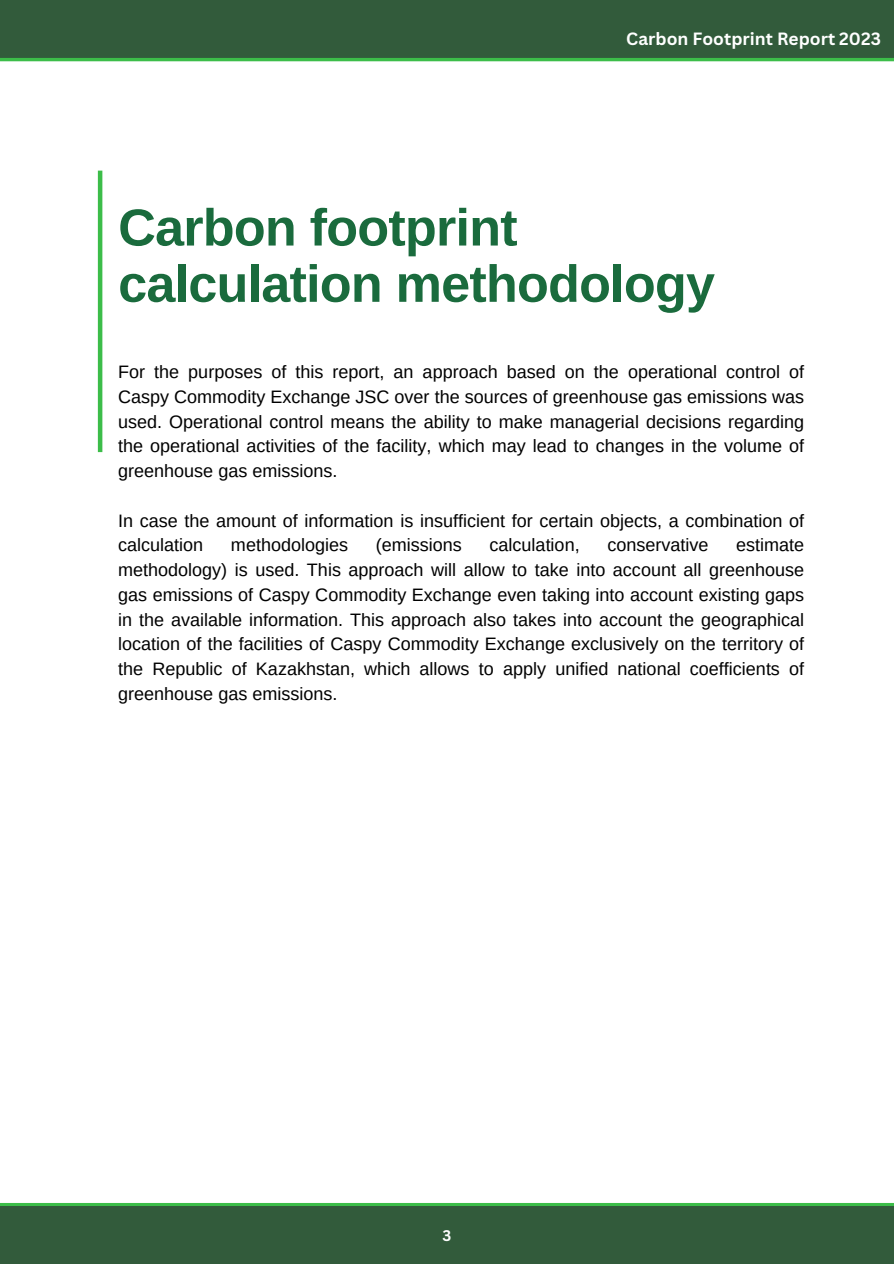
<style>
.page{position:relative;width:894px;height:1264px;background:#fff}
.page>*{position:absolute;margin:0;border:0;box-sizing:border-box;transform-origin:0 0}
.t1{font:700 52.05px/56.2px "Arimo";letter-spacing:-.015em;color:#1a6b3d}
.t2{font:18px/24.8px "Arimo";color:#000;text-align:justify}
.t3{font:700 17.25px "Canva Sans";color:#fff}
.t4{font:700 15px "Canva Sans";color:#fff}
</style>
<div class="page">
<div style="left:0;top:0;width:893px;height:1263px;background:#325b3b"></div>
<div style="left:0;top:58px;width:893px;height:1147px;background:#fff"></div>
<hr style="left:98px;top:171px;width:4px;height:281px;background:#3cbd49">
<p class="t3" style="left:626px;top:27px;width:256px">Carbon Footprint Report 2023</p>
<p class="t1" style="left:118px;top:199px;width:598px">Carbon footprint calculation methodology</p>
<h2 class="t2" style="left:118px;top:359px;width:687px">For the purposes of this report, an approach based on the operational control of Caspy Commodity Exchange JSC over the sources of greenhouse gas emissions was used. Operational control means the ability to make managerial decisions regarding the operational activities of the facility, which may lead to changes in the volume of greenhouse gas emissions.</h2>
<h1 class="t2" style="left:118px;top:508px;width:687px">In case the amount of information is insufficient for certain objects, a combination of calculation</h1>
<h1 class="t2" style="left:118px;top:533px;width:687px;text-indent:617px">estimate methodology) is used. This approach will allow to take into account all greenhouse gas emissions of Caspy Commodity Exchange even taking into account existing gaps in the available information. This approach also takes into account the geographical location of the facilities of Caspy Commodity Exchange exclusively on the territory of the Republic of Kazakhstan, which allows to apply unified national coefficients of greenhouse gas emissions.</h1>
<h1 class="t2" style="left:231px;top:533px;width:119px">methodologies</h1>
<h1 class="t2" style="left:376px;top:533px;width:88px">(emissions</h1>
<h1 class="t2" style="left:489px;top:533px;width:91px">calculation,</h1>
<h1 class="t2" style="left:607px;top:533px;width:103px">conservative</h1>
<p class="t4" style="left:442px;top:1225px;width:10px">3</p>
</div>
